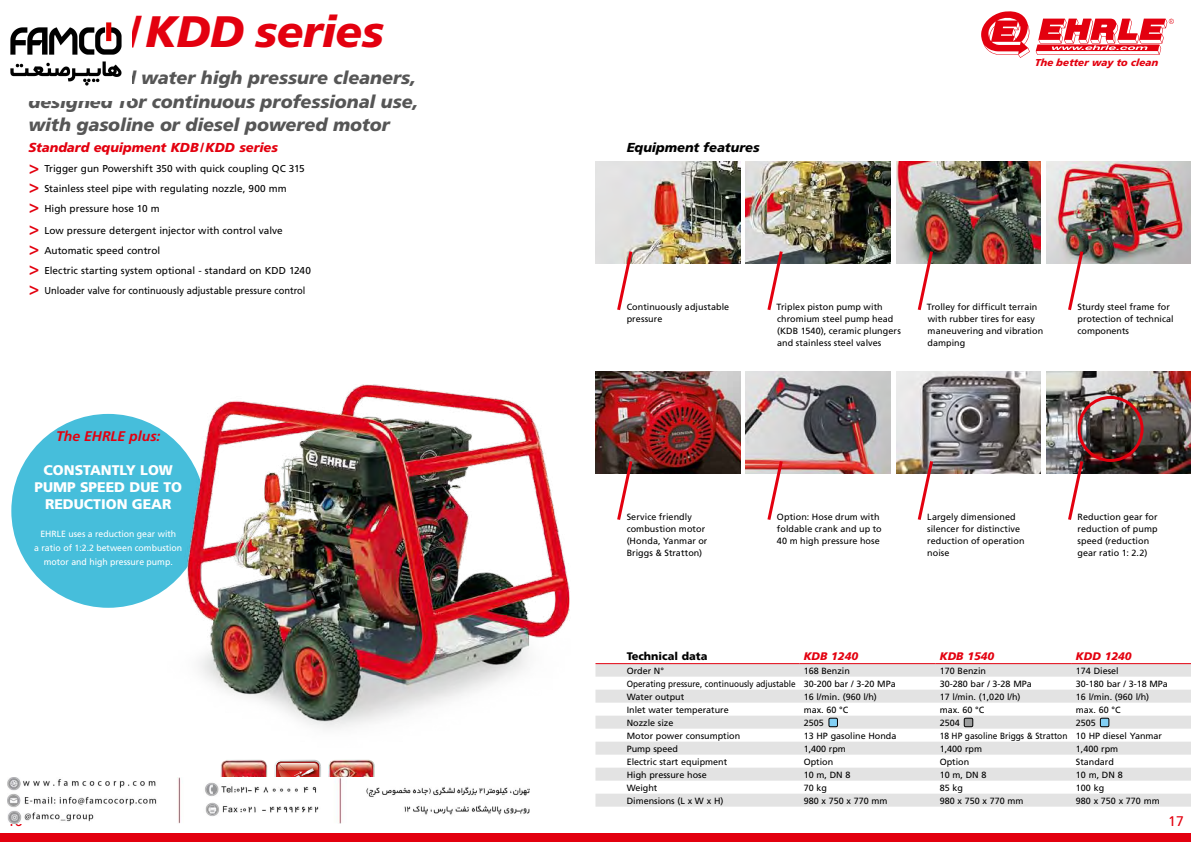
<style>
.page{position:relative;width:1191px;height:842px;background:#fff}
.page>*{position:absolute;margin:0;border:0;box-sizing:border-box;transform-origin:0 0}
.t1{font:italic 900 44px "Frutiger";letter-spacing:-.015em;color:#e3000f}
.t2{font:italic 900 18px/23.7px "Frutiger";letter-spacing:-.005em;color:#565656}
.t3{font:900 14px/17px "Frutiger";color:#fff;text-align:center}
.t4{font:italic 700 14px "Frutiger";color:#e3000f}
.t5{font:14px "Frutiger";color:#e3000f}
.t6{font:italic 900 13px "Frutiger";letter-spacing:-.005em;color:#e3000f}
.t7{font:italic 900 13px "Frutiger";color:#000}
.t8{font:italic 900 11px "Frutiger";color:#e3000f}
.t9{font:900 11px "Frutiger";color:#000}
.t10{font:10px/20px "Frutiger";color:#000}
.t11{font:italic 900 10px "Frutiger";color:#e3000f}
.t12{font:9px/12px "Frutiger";color:#000}
.t13{font:9px/14px "Frutiger";color:#fff;text-align:center}
.t14{font:9px "Frutiger";color:#000;scale:.91 1}
.t15{font:9px "Frutiger";color:#000;scale:.93 1}
.s1{font-family:"Myriad Pro";font-weight:700;font-style:italic;font-size:18px;color:#e3000f}
</style>
<div class="page">
<div style="left:0;top:833px;width:1191px;height:9px;background:#e3000f"></div>
<svg style="left:981px;top:11px;width:193px;height:47px"></svg>
<img style="left:746px;top:371px;width:144px;height:102px">
<img style="left:746px;top:162px;width:144px;height:102px">
<img style="left:595px;top:162px;width:145px;height:102px">
<svg style="left:595px;top:664px;width:596px;height:143px;fill:#e3e3e3"></svg>
<hr style="left:595px;top:663px;width:204px;height:1px;background:#e3000f">
<hr style="left:799px;top:663px;width:136px;height:1px;background:#e3000f">
<hr style="left:935px;top:663px;width:136px;height:1px;background:#e3000f">
<hr style="left:1071px;top:663px;width:120px;height:1px;background:#e3000f">
<img style="left:1046px;top:162px;width:145px;height:102px">
<img style="left:896px;top:162px;width:144px;height:102px">
<div style="left:11px;top:414px;width:194px;height:194px;background:#46bedb;border-radius:50%"></div>
<img style="left:1046px;top:371px;width:145px;height:102px">
<img style="left:896px;top:371px;width:144px;height:102px">
<img style="left:595px;top:371px;width:145px;height:102px">
<div style="left:829px;top:718px;width:8px;height:9px;background:#82d0f5"></div>
<div style="left:829px;top:718px;width:8px;height:9px;border:1px solid #000"></div>
<div style="left:964px;top:718px;width:8px;height:9px;background:#9c9d9d"></div>
<div style="left:964px;top:718px;width:9px;height:9px;border:1px solid #000"></div>
<div style="left:1100px;top:718px;width:8px;height:9px;background:#82d0f5"></div>
<div style="left:1100px;top:718px;width:9px;height:9px;border:1px solid #000"></div>
<img style="left:139px;top:385px;width:473px;height:405px">
<img style="left:328px;top:760px;width:47px;height:18px">
<div style="left:1077px;top:396px;width:66px;height:66px;border:3px solid #e3000f;border-radius:50%"></div>
<svg style="left:615px;top:248px;width:19px;height:62px"></svg>
<svg style="left:765px;top:248px;width:20px;height:62px"></svg>
<svg style="left:915px;top:248px;width:20px;height:63px"></svg>
<svg style="left:1066px;top:248px;width:19px;height:63px"></svg>
<svg style="left:615px;top:458px;width:19px;height:62px"></svg>
<svg style="left:765px;top:458px;width:20px;height:62px"></svg>
<svg style="left:915px;top:458px;width:20px;height:62px"></svg>
<svg style="left:1066px;top:458px;width:19px;height:62px"></svg>
<img style="left:10px;top:22px;width:112px;height:64px">
<img style="left:7px;top:778px;width:522px;height:46px">
<h1 class="t1" style="left:28px;top:6px;width:357px">KDB/KDD series</h1>
<h2 class="t2" style="left:28px;top:66px;width:391px">Mobile cold water high pressure cleaners, designed for continuous professional use, with gasoline or diesel powered motor</h2>
<h3 class="t6" style="left:28px;top:140px;width:251px">Standard equipment KDB/KDD series</h3>
<p class="t10" style="left:28px;top:158px;width:278px"><span class="s1">&gt;</span> Trigger gun Powershift 350 with quick coupling QC 315 <span class="s1">&gt;</span> Stainless steel pipe with regulating nozzle, 900 mm<br><span class="s1">&gt;</span> High pressure hose 10 m</p>
<p class="t10" style="left:28px;top:220px;width:284px"><span class="s1">&gt;</span> Low pressure detergent injector with control valve<br><span class="s1">&gt;</span> Automatic speed control<br><span class="s1">&gt;</span> Electric starting system optional - standard on KDD 1240 <span class="s1">&gt;</span> Unloader valve for continuously adjustable pressure control</p>
<h3 class="t4" style="left:56px;top:428px;width:106px">The EHRLE plus:</h3>
<h3 class="t3" style="left:35px;top:461px;width:149px">CONSTANTLY LOW<br>PUMP SPEED DUE TO<br>REDUCTION GEAR</h3>
<p class="t13" style="left:34px;top:527px;width:149px">EHRLE uses a reduction gear with<br>a ratio of 1:2.2 between combustion motor and high pressure pump.</p>
<h3 class="t7" style="left:626px;top:140px;width:134px">Equipment features</h3>
<p class="t11" style="left:1034px;top:56px;width:126px">The better way to clean</p>
<p class="t12" style="left:626px;top:301px;width:104px">Continuously adjustable pressure</p>
<p class="t12" style="left:776px;top:301px;width:126px">Triplex piston pump with chromium steel pump head (KDB 1540), ceramic plungers and stainless steel valves</p>
<p class="t12" style="left:927px;top:301px;width:118px">Trolley for difficult terrain with rubber tires for easy maneuvering and vibration damping</p>
<p class="t12" style="left:1077px;top:301px;width:98px">Sturdy steel frame for protection of technical components</p>
<p class="t12" style="left:626px;top:511px;width:82px">Service friendly combustion motor (Honda, Yanmar or<br>Briggs &amp; Stratton)</p>
<p class="t12" style="left:777px;top:511px;width:106px">Option: Hose drum with foldable crank and up to<br>40 m high pressure hose</p>
<p class="t12" style="left:927px;top:511px;width:99px">Largely dimensioned silencer for distinctive reduction of operation noise</p>
<p class="t12" style="left:1077px;top:511px;width:82px">Reduction gear for reduction of pump speed (reduction gear ratio 1: 2.2)</p>
<p class="t9" style="left:626px;top:649px;width:82px">Technical data</p>
<p class="t8" style="left:803px;top:649px;width:56px">KDB 1240</p>
<p class="t8" style="left:939px;top:649px;width:56px">KDB 1540</p>
<p class="t8" style="left:1075px;top:649px;width:57px">KDD 1240</p>
<p class="t12" style="left:626px;top:664px;width:39px">Order N°</p>
<p class="t12" style="left:803px;top:664px;width:48px">168 Benzin</p>
<p class="t12" style="left:939px;top:664px;width:48px">170 Benzin</p>
<p class="t12" style="left:1075px;top:664px;width:44px">174 Diesel</p>
<p class="t14" style="left:626px;top:678px;width:297px">Operating pressure, continuously adjustable 30-200 bar / 3-20 MPa</p>
<p class="t12" style="left:939px;top:677px;width:94px">30-280 bar / 3-28 MPa</p>
<p class="t12" style="left:1075px;top:677px;width:94px">30-180 bar / 3-18 MPa</p>
<p class="t12" style="left:626px;top:690px;width:59px">Water output</p>
<p class="t12" style="left:803px;top:690px;width:75px">16 l/min. (960 l/h)</p>
<p class="t12" style="left:939px;top:690px;width:82px">17 l/min. (1,020 l/h)</p>
<p class="t12" style="left:1075px;top:690px;width:75px">16 l/min. (960 l/h)</p>
<p class="t12" style="left:626px;top:703px;width:104px">Inlet water temperature</p>
<p class="t12" style="left:803px;top:703px;width:46px">max. 60 °C</p>
<p class="t12" style="left:939px;top:703px;width:46px">max. 60 °C</p>
<p class="t12" style="left:1075px;top:703px;width:46px">max. 60 °C</p>
<p class="t12" style="left:626px;top:716px;width:48px">Nozzle size</p>
<p class="t12" style="left:803px;top:716px;width:22px">2505</p>
<p class="t12" style="left:939px;top:716px;width:22px">2504</p>
<p class="t12" style="left:1075px;top:716px;width:22px">2505</p>
<p class="t12" style="left:626px;top:729px;width:115px">Motor power consumption</p>
<p class="t12" style="left:803px;top:729px;width:94px">13 HP gasoline Honda</p>
<p class="t15" style="left:939px;top:730px;width:240px">18 HP gasoline Briggs &amp; Stratton 10 HP diesel Yanmar</p>
<p class="t12" style="left:626px;top:742px;width:53px">Pump speed</p>
<p class="t12" style="left:803px;top:742px;width:44px">1,400 rpm</p>
<p class="t12" style="left:939px;top:742px;width:44px">1,400 rpm</p>
<p class="t12" style="left:1075px;top:742px;width:44px">1,400 rpm</p>
<p class="t12" style="left:626px;top:755px;width:102px">Electric start equipment</p>
<p class="t12" style="left:803px;top:755px;width:31px">Option</p>
<p class="t12" style="left:939px;top:755px;width:31px">Option</p>
<p class="t12" style="left:1075px;top:755px;width:40px">Standard</p>
<p class="t12" style="left:626px;top:768px;width:82px">High pressure hose</p>
<p class="t12" style="left:803px;top:768px;width:48px">10 m, DN 8</p>
<p class="t12" style="left:939px;top:768px;width:48px">10 m, DN 8</p>
<p class="t12" style="left:1075px;top:768px;width:48px">10 m, DN 8</p>
<p class="t12" style="left:626px;top:781px;width:32px">Weight</p>
<p class="t12" style="left:803px;top:781px;width:25px">70 kg</p>
<p class="t12" style="left:939px;top:781px;width:25px">85 kg</p>
<p class="t12" style="left:1075px;top:781px;width:30px">100 kg</p>
<p class="t12" style="left:626px;top:794px;width:98px">Dimensions (L x W x H)</p>
<p class="t12" style="left:803px;top:794px;width:85px">980 x 750 x 770 mm</p>
<p class="t12" style="left:939px;top:794px;width:85px">980 x 750 x 770 mm</p>
<p class="t12" style="left:1075px;top:794px;width:85px">980 x 750 x 770 mm</p>
<h3 class="t5" style="left:7px;top:813px;width:17px">16</h3>
<h3 class="t5" style="left:1168px;top:813px;width:17px">17</h3>
</div>
